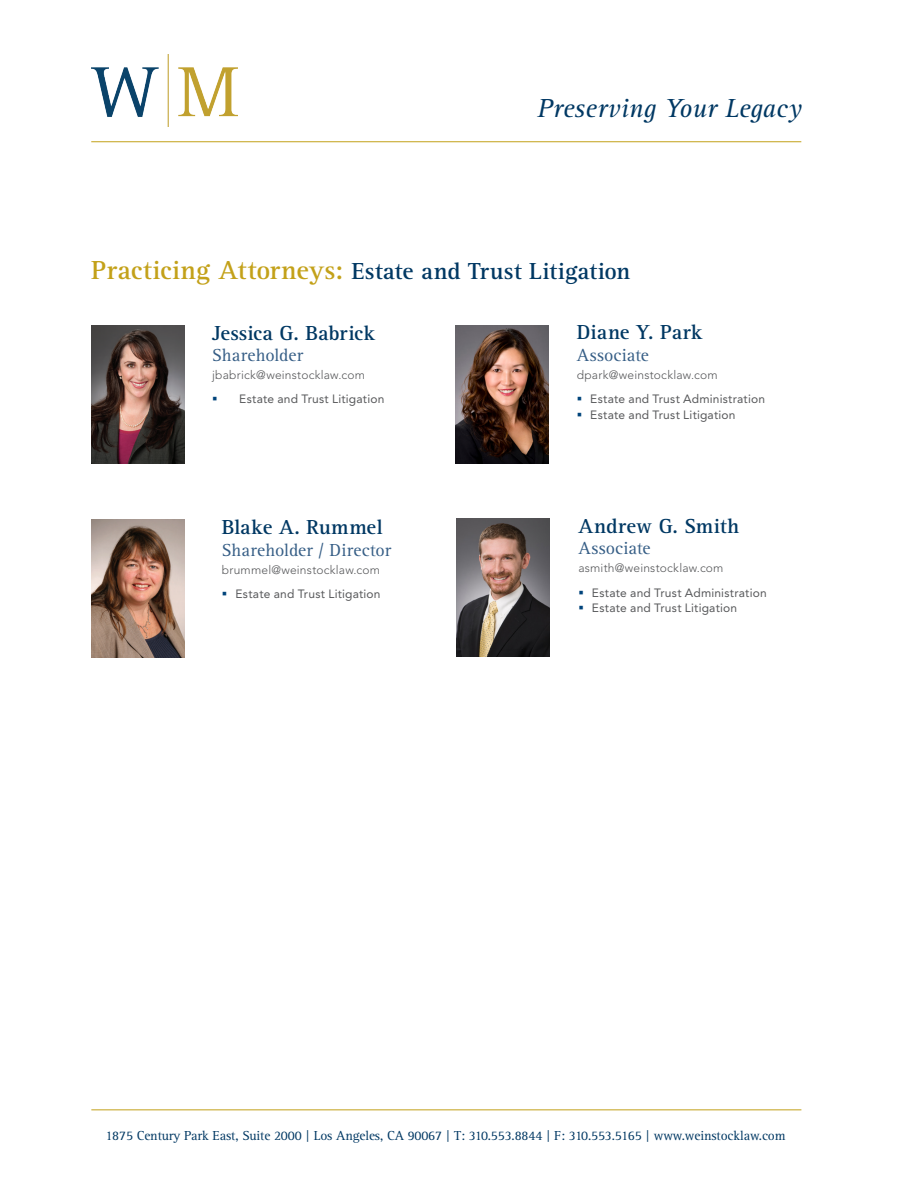
<style>
.page{position:relative;width:918px;height:1188px;background:#fff}
.page>*{position:absolute;margin:0;border:0;box-sizing:border-box;transform-origin:0 0}
.t1{font:italic 27px "Rotis Serif Std";letter-spacing:.005em;color:#003863}
.t2{font:700 24px "Rotis Serif Std";color:#003863}
.NAME_1{font:700 21px "Rotis Serif Std";letter-spacing:.005em;color:#003863}
.t3{font:18px "Rotis Serif Std";letter-spacing:.005em;color:#365e86}
.t4{font:13.5px "Rotis Serif Std";letter-spacing:-.01em;color:#003863}
.BULLETS{font:12px "Avenir LT Std";letter-spacing:.015em;color:#57585a}
.EMAIL{font:300 12px "Avenir LT Std";letter-spacing:.015em;color:#57585a}
.s1{font-size:27px;color:#c3a119}
.s2{color:#00447b}
</style>
<div class="page">
<hr style="left:91px;top:141px;width:710px;height:1px;background:#c3a119">
<img style="left:92px;top:54px;width:146px;height:73px">
<img style="left:455px;top:325px;width:93px;height:138px">
<img style="left:91px;top:520px;width:93px;height:138px">
<img style="left:91px;top:325px;width:93px;height:138px">
<hr style="left:91px;top:1110px;width:710px;height:1px;background:#c3a119">
<img style="left:457px;top:519px;width:93px;height:138px">
<p class="t1" style="left:537px;top:93px;width:266px">Preserving Your Legacy</p>
<p class="t2" style="left:91px;top:257px;width:541px"><span class="s1">Practicing Attorneys:</span> Estate and Trust Litigation</p>
<p class="NAME_1" style="left:212px;top:320px;width:164px">Jessica G. Babrick</p>
<p class="t3" style="left:212px;top:345px;width:92px">Shareholder</p>
<p class="EMAIL" style="left:212px;top:368px;width:154px">jbabrick@weinstocklaw.com</p>
<p class="BULLETS" style="left:212px;top:392px;width:174px"><span class="s2">▪</span> Estate and Trust Litigation</p>
<p class="NAME_1" style="left:222px;top:515px;width:162px">Blake A. Rummel</p>
<p class="t3" style="left:222px;top:539px;width:171px">Shareholder / Director</p>
<p class="EMAIL" style="left:222px;top:562px;width:160px">brummel@weinstocklaw.com</p>
<p class="BULLETS" style="left:222px;top:587px;width:160px"><span class="s2">▪</span> Estate and Trust Litigation</p>
<p class="NAME_1" style="left:577px;top:320px;width:127px">Diane Y. Park</p>
<p class="t3" style="left:577px;top:345px;width:74px">Associate</p>
<p class="EMAIL" style="left:577px;top:368px;width:142px">dpark@weinstocklaw.com</p>
<p class="BULLETS" style="left:577px;top:392px;width:190px"><span class="s2">▪</span> Estate and Trust Administration</p>
<p class="BULLETS" style="left:577px;top:408px;width:160px"><span class="s2">▪</span> Estate and Trust Litigation</p>
<p class="NAME_1" style="left:578px;top:514px;width:162px">Andrew G. Smith</p>
<p class="t3" style="left:578px;top:538px;width:74px">Associate</p>
<p class="EMAIL" style="left:578px;top:561px;width:147px">asmith@weinstocklaw.com</p>
<p class="BULLETS" style="left:578px;top:585px;width:190px"><span class="s2">▪</span> Estate and Trust Administration</p>
<p class="BULLETS" style="left:578px;top:601px;width:160px"><span class="s2">▪</span> Estate and Trust Litigation</p>
<p class="t4" style="left:105px;top:1128px;width:682px">1875 Century Park East, Suite 2000 | Los Angeles, CA 90067 | T: 310.553.8844 | F: 310.553.5165 | www.weinstocklaw.com</p>
</div>
